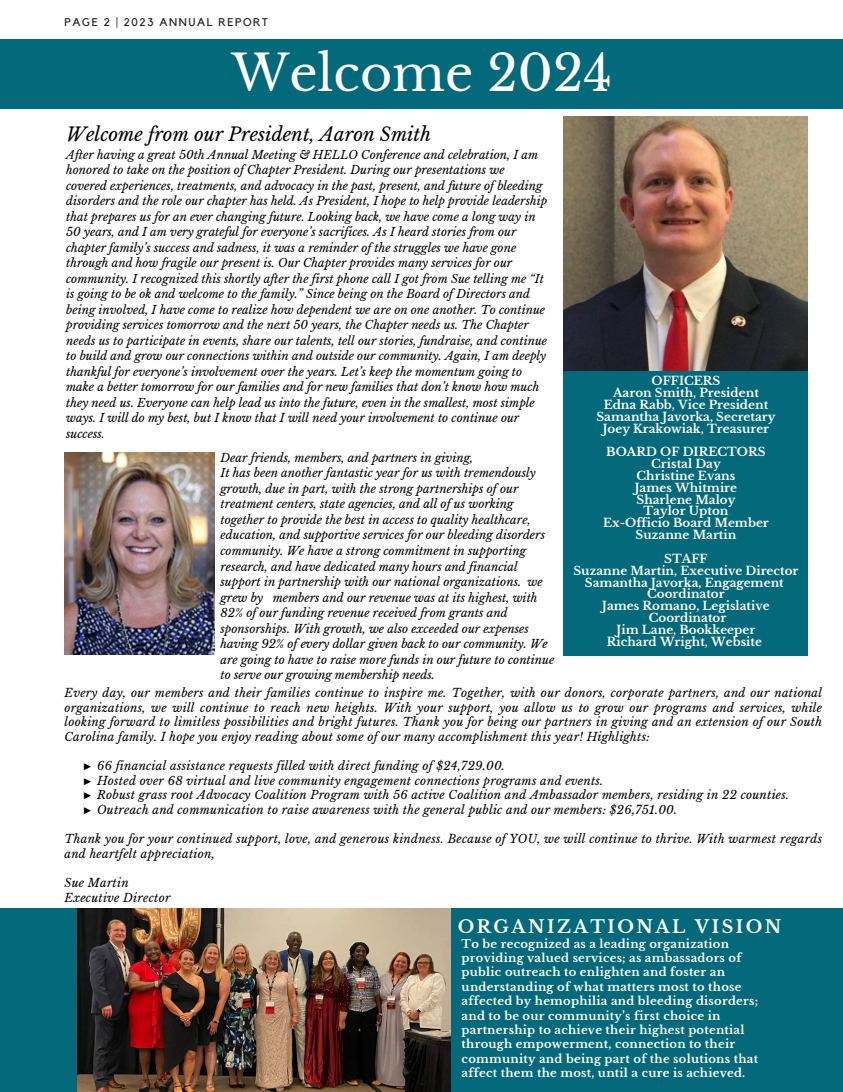
<style>
.page{position:relative;width:843px;height:1092px;background:#fff}
.page>*{position:absolute;margin:0;border:0;box-sizing:border-box;transform-origin:0 0}
.t1{font:49.35px "Libre Baskerville";color:#fff}
.t2{font:italic 18.55px "Libre Baskerville";color:#000}
.t3{font:700 17.5px "Libre Baskerville";letter-spacing:.14em;color:#fefefe}
.t4{font:700 11.9px/11.9px "Libre Baskerville";color:#fefefe;text-align:center}
.t5{font:italic 11.55px/15.4px "Libre Baskerville";color:#000}
.t6{font:italic 11.55px/14.7px "Libre Baskerville";letter-spacing:.02em;color:#000}
.t7{font:700 11.55px/14.3px "Libre Baskerville";letter-spacing:.02em;color:#fefefe}
.t8{font:11.2px "Kollektif";letter-spacing:.14em;color:#222}
.s1{font-family:"Liberation Serif";font-weight:700}
</style>
<div class="page">
<div style="left:0;top:40px;width:843px;height:69px;background:#04697b"></div>
<div style="left:0;top:909px;width:843px;height:183px;background:#04697b"></div>
<img style="left:64px;top:452px;width:150px;height:202px">
<div style="left:563px;top:370px;width:245px;height:285px;background:#04697b"></div>
<img style="left:77px;top:909px;width:373px;height:183px">
<img style="left:563px;top:116px;width:244px;height:255px">
<p class="t8" style="left:64px;top:17px;width:205px">PAGE 2 | 2023 ANNUAL REPORT</p>
<p class="t1" style="left:231px;top:43px;width:382px">Welcome 2024</p>
<p class="t2" style="left:66px;top:123px;width:366px">Welcome from our President, Aaron Smith</p>
<p class="t5" style="left:66px;top:147px;width:478px">After having a great 50th Annual Meeting &amp; HELLO Conference and celebration, I am honored to take on the position of Chapter President. During our presentations we covered experiences, treatments, and advocacy in the past, present, and future of bleeding</p>
<p class="t5" style="left:66px;top:194px;width:482px">disorders and the role our chapter has held. As President, I hope to help provide leadership</p>
<p class="t5" style="left:66px;top:209px;width:480px">that prepares us for an ever changing future. Looking back, we have come a long way in 50 years, and I am very grateful for everyone’s sacrifices. As I heard stories from our chapter family’s success and sadness, it was a reminder of the struggles we have gone through and how fragile our present is. Our Chapter provides many services for our community. I recognized this shortly after the first phone call I got from Sue telling me “It is going to be ok and welcome to the family.” Since being on the Board of Directors and being involved, I have come to realize how dependent we are on one another. To continue providing services tomorrow and the next 50 years, the Chapter needs us. The Chapter</p>
<p class="t5" style="left:66px;top:333px;width:482px">needs us to participate in events, share our talents, tell our stories, fundraise, and continue to build and grow our connections within and outside our community. Again, I am deeply thankful for everyone’s involvement over the years. Let’s keep the momentum going to make a better tomorrow for our families and for new families that don’t know how much they need us. Everyone can help lead us into the future, even in the smallest, most simple ways. I will do my best, but I know that I will need your involvement to continue our success.</p>
<p class="t5" style="left:220px;top:450px;width:254px">Dear friends, members, and partners in giving,</p>
<p class="t5" style="left:220px;top:466px;width:335px">It has been another fantastic year for us with tremendously growth, due in part, with the strong partnerships of our treatment centers, state agencies, and all of us working together to provide the best in access to quality healthcare, education, and supportive services for our bleeding disorders community. We have a strong commitment in supporting research, and have dedicated many hours and financial support in partnership with our national organizations. we grew by members and our revenue was at its highest, with 82% of our funding revenue received from grants and sponsorships. With growth, we also exceeded our expenses having 92% of every dollar given back to our community. We are going to have to raise more funds in our future to continue to serve our growing membership needs.</p>
<p class="t4" style="left:596px;top:375px;width:180px">OFFICERS<br>Aaron Smith, President<br>Edna Rabb, Vice President<br>Samantha Javorka, Secretary<br>Joey Krakowiak, Treasurer</p>
<h2 class="t4" style="left:603px;top:446px;width:167px">BOARD OF DIRECTORS<br>Cristal Day<br>Christine Evans<br>James Whitmire<br>Sharlene Maloy<br>Taylor Upton<br>Ex-Officio Board Member<br>Suzanne Martin</h2>
<h4 class="t4" style="left:573px;top:553px;width:226px">STAFF<br>Suzanne Martin, Executive Director<br>Samantha Javorka, Engagement<br>Coordinator<br>James Romano, Legislative<br>Coordinator<br>Jim Lane, Bookkeeper<br>Richard Wright, Website</h4>
<p class="t5" style="left:64px;top:686px;width:759px;text-align:justify">Every day, our members and their families continue to inspire me. Together, with our donors, corporate partners, and our national organizations, we will continue to reach new heights. With your support, you allow us to grow our programs and services, while looking forward to limitless possibilities and bright futures. Thank you for being our partners in giving and an extension of our South Carolina family. I hope you enjoy reading about some of our many accomplishment this year! Highlights:</p>
<p class="t6" style="left:82px;top:759px;width:425px"><span class="s1">►</span> 66 financial assistance requests filled with direct funding of $24,729.00.</p>
<h4 class="t6" style="left:82px;top:773px;width:523px"><span class="s1">►</span> Hosted over 68 virtual and live community engagement connections programs and events.</h4>
<h4 class="t6" style="left:82px;top:788px;width:709px"><span class="s1">►</span> Robust grass root Advocacy Coalition Program with 56 active Coalition and Ambassador members, residing in 22 counties.</h4>
<h4 class="t6" style="left:82px;top:803px;width:597px"><span class="s1">►</span> Outreach and communication to raise awareness with the general public and our members: $26,751.00.</h4>
<p class="t6" style="left:64px;top:832px;width:759px">Thank you for your continued support, love, and generous kindness. Because of YOU, we will continue to thrive. With warmest regards and heartfelt appreciation,</p>
<p class="t6" style="left:64px;top:876px;width:66px">Sue Martin</p>
<p class="t6" style="left:64px;top:890px;width:107px">Executive Director</p>
<p class="t3" style="left:458px;top:916px;width:325px">ORGANIZATIONAL VISION</p>
<p class="t7" style="left:461px;top:936px;width:298px">To be recognized as a leading organization providing valued services; as ambassadors of public outreach to enlighten and foster an understanding of what matters most to those affected by hemophilia and bleeding disorders; and to be our community’s first choice in partnership to achieve their highest potential through empowerment, connection to their community and being part of the solutions that affect them the most, until a cure is achieved.</p>
</div>
